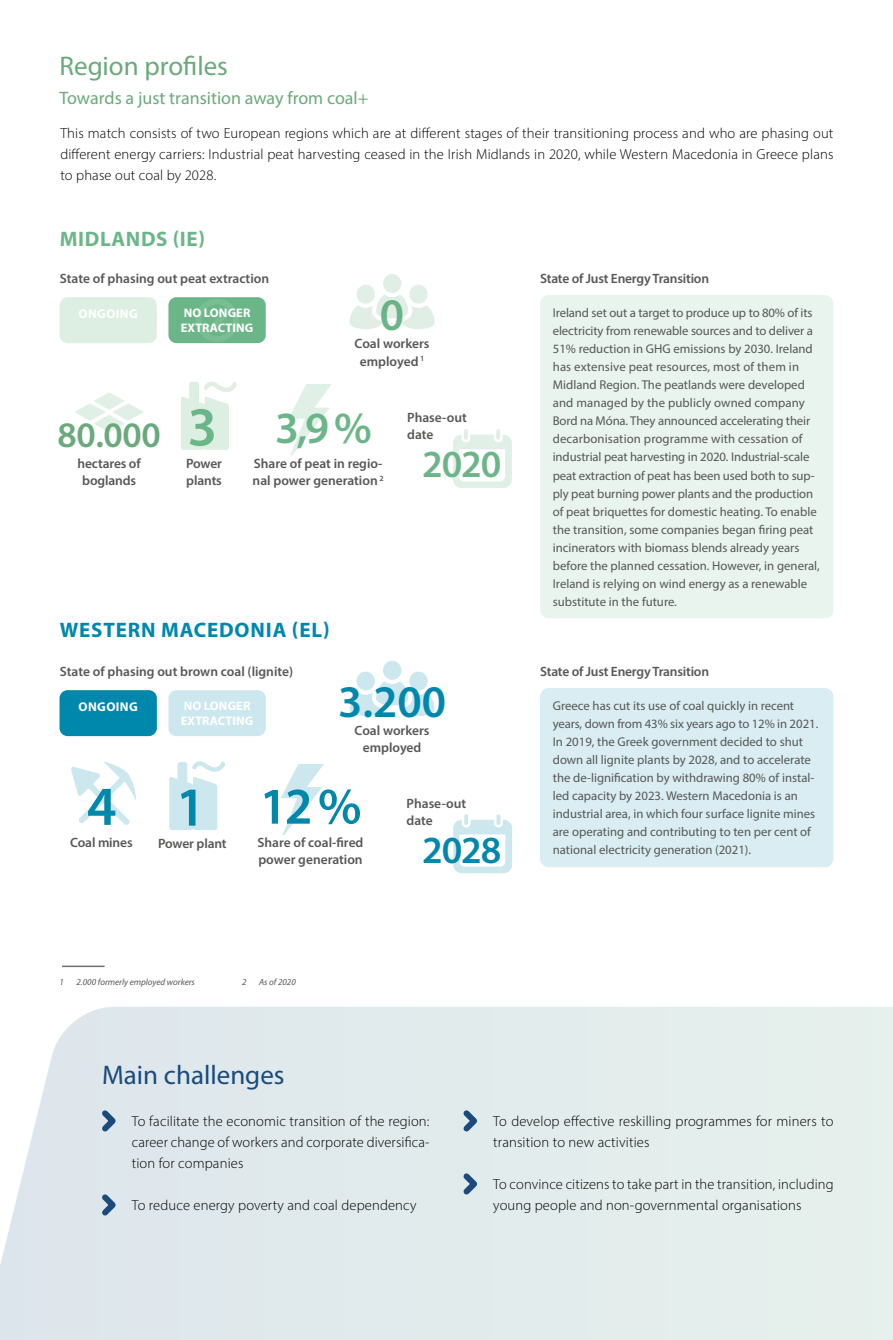
<style>
.page{position:relative;width:893px;height:1340px;background:#fff}
.page>*{position:absolute;margin:0;border:0;box-sizing:border-box;transform-origin:0 0}
.t1{font:600 55.35px "Myriad Pro";color:#0087ac}
.t2{font:600 55.35px "Myriad Pro";color:#6bb688}
.t3{font:600 51.75px "Myriad Pro";color:#0087ac}
.t4{font:600 45.45px "Myriad Pro";color:#0087ac}
.t5{font:600 45.45px "Myriad Pro";color:#6bb688}
.t6{font:600 44.7px "Myriad Pro";color:#6bb688}
.t7{font:600 38.4px "Myriad Pro";color:#6bb688}
.t8{font:600 38.4px "Myriad Pro";color:#0087ac}
.t9{font:600 36px "Myriad Pro";color:#6aa97b}
.t10{font:27px "Myriad Pro";color:#6aa97b}
.t11{font:27px "Myriad Pro";color:#1a4b7c}
.t12{font:700 21px "Myriad Pro";letter-spacing:.04em;color:#0087ac}
.t13{font:700 21px "Myriad Pro";letter-spacing:.03em;color:#6bb688}
.t14{font:18px "Myriad Pro";color:#6aa97b}
.t15{font:300 14.55px/21px "Myriad Pro";letter-spacing:.01em;color:#000;text-align:justify}
.t16{font:600 13.5px/17.2px "Myriad Pro";letter-spacing:-.005em;color:#575756}
.t17{font:12.75px/18px "Myriad Pro";color:#575756}
.t18{font:700 12.75px "Myriad Pro";letter-spacing:.03em;color:#fff}
.t19{font:700 12.45px/15px "Myriad Pro";letter-spacing:.01em;color:#fff}
.t20{font:italic 9px "Myriad Pro";color:#575756}
</style>
<div class="page">
<div style="left:0;top:1007px;width:893px;height:332px;background:#e2ebec"></div>
<div style="left:540px;top:295px;width:293px;height:323px;background:#e8f4ed;border-radius:9px"></div>
<div style="left:540px;top:688px;width:293px;height:179px;background:#d9edf2;border-radius:9px"></div>
<div style="left:409px;top:285px;width:19px;height:19px;background:#e1f0e7;border-radius:50%"></div>
<div style="left:383px;top:274px;width:18px;height:19px;background:#e1eee5;border-radius:50%"></div>
<div style="left:356px;top:285px;width:19px;height:19px;background:#e1f0e7;border-radius:50%"></div>
<svg style="left:350px;top:294px;width:85px;height:35px"></svg>
<svg style="left:97px;top:1104px;width:24px;height:32px"></svg>
<svg style="left:97px;top:1188px;width:24px;height:32px"></svg>
<svg style="left:458px;top:1104px;width:25px;height:32px"></svg>
<svg style="left:458px;top:1167px;width:25px;height:32px"></svg>
<svg style="left:409px;top:671px;width:19px;height:19px"></svg>
<div style="left:383px;top:661px;width:18px;height:19px;background:#cde7ee;border-radius:50%"></div>
<svg style="left:356px;top:671px;width:19px;height:19px"></svg>
<svg style="left:350px;top:681px;width:85px;height:35px"></svg>
<hr style="left:464px;top:429px;width:4px;height:11px;background:#e1eee5;border-radius:2px">
<hr style="left:496px;top:429px;width:4px;height:11px;background:#e1eee5;border-radius:2px">
<svg style="left:453px;top:434px;width:59px;height:54px"></svg>
<svg style="left:75px;top:392px;width:68px;height:40px"></svg>
<svg style="left:181px;top:381px;width:56px;height:69px"></svg>
<div style="left:60px;top:297px;width:97px;height:46px;background:#ddeee3;border-radius:8px"></div>
<div style="left:168px;top:297px;width:98px;height:46px;background:#6bb688;border-radius:8px"></div>
<div style="left:195px;top:299px;width:44px;height:43px;border:6px solid #fff;border-radius:50%"></div>
<svg style="left:197px;top:300px;width:42px;height:42px"></svg>
<svg style="left:288px;top:384px;width:44px;height:72px"></svg>
<div style="left:60px;top:690px;width:97px;height:46px;background:#0087ac;border-radius:8px"></div>
<div style="left:168px;top:690px;width:98px;height:46px;background:#cde7ee;border-radius:8px"></div>
<div style="left:195px;top:695px;width:44px;height:43px;border:6px solid #fff;border-radius:50%"></div>
<svg style="left:197px;top:696px;width:42px;height:42px"></svg>
<svg style="left:71px;top:761px;width:65px;height:64px"></svg>
<svg style="left:464px;top:814px;width:4px;height:11px"></svg>
<svg style="left:496px;top:814px;width:4px;height:11px"></svg>
<svg style="left:453px;top:819px;width:59px;height:54px"></svg>
<svg style="left:281px;top:764px;width:43px;height:71px"></svg>
<svg style="left:169px;top:761px;width:56px;height:69px"></svg>
<hr style="left:62px;top:965px;width:43px;height:2px;background:#706f6f">
<h3 class="t10" style="left:60px;top:49px;width:170px">Region profiles</h3>
<h3 class="t14" style="left:60px;top:87px;width:311px">Towards a just transition away from coal+</h3>
<p class="t15" style="left:60px;top:123px;width:775px">This match consists of two European regions which are at different stages of their transitioning process and who are phasing out different energy carriers: Industrial peat harvesting ceased in the Irish Midlands in 2020, while Western Macedonia in Greece plans to phase out coal by 2028.</p>
<h3 class="t13" style="left:60px;top:225px;width:147px">MIDLANDS (IE)</h3>
<p class="t16" style="left:60px;top:269px;width:211px">State of phasing out peat extraction</p>
<p class="t16" style="left:540px;top:269px;width:171px">State of Just Energy Transition</p>
<p class="t17" style="left:553px;top:304px;width:269px">Ireland set out a target to produce up to 80% of its electricity from renewable sources and to deliver a 51% reduction in GHG emissions by 2030. Ireland has extensive peat resources, most of them in Midland Region. The peatlands were developed and managed by the publicly owned company Bord na Móna. They announced accelerating their decarbonisation programme with cessation of industrial peat harvesting in 2020. Industrial-scale peat extraction of peat has been used both to sup&shy;ply peat burning power plants and the production of peat briquettes for domestic heating. To enable the transition, some companies began firing peat incinerators with biomass blends already years before the planned cessation. However, in general, Ireland is relying on wind energy as a renewable substitute in the future.</p>
<h3 class="t5" style="left:380px;top:285px;width:26px">0</h3>
<p class="t16" style="left:355px;top:335px;width:76px;text-align:center">Coal workers employed <sup>1</sup></p>
<p class="t18" style="left:79px;top:306px;width:61px">ONGOING</p>
<p class="t19" style="left:181px;top:304px;width:74px">NO LONGER<br>EXTRACTING</p>
<h1 class="t2" style="left:188px;top:391px;width:31px">3</h1>
<p class="t16" style="left:407px;top:408px;width:61px">Phase-out date</p>
<h3 class="t6" style="left:275px;top:399px;width:98px">3,9 %</h3>
<p class="t16" style="left:253px;top:454px;width:133px">Share of peat in regio&shy;nal power generation <sup>2</sup></p>
<h3 class="t9" style="left:58px;top:412px;width:105px">80.000</h3>
<h3 class="t7" style="left:422px;top:440px;width:81px">2020</h3>
<p class="t16" style="left:78px;top:454px;width:65px;text-align:center">hectares of boglands</p>
<p class="t16" style="left:186px;top:454px;width:37px">Power plants</p>
<h3 class="t12" style="left:60px;top:616px;width:271px">WESTERN MACEDONIA (EL)</h3>
<p class="t16" style="left:60px;top:662px;width:235px">State of phasing out brown coal (lignite)</p>
<p class="t18" style="left:79px;top:699px;width:61px">ONGOING</p>
<p class="t19" style="left:181px;top:697px;width:74px">NO LONGER<br>EXTRACTING</p>
<h3 class="t4" style="left:338px;top:672px;width:110px">3.200</h3>
<p class="t16" style="left:355px;top:721px;width:76px;text-align:center">Coal workers employed</p>
<h1 class="t1" style="left:87px;top:771px;width:31px">4</h1>
<p class="t16" style="left:407px;top:794px;width:61px">Phase-out date</p>
<h3 class="t8" style="left:422px;top:825px;width:81px">2028</h3>
<h2 class="t3" style="left:260px;top:773px;width:103px">12 %</h2>
<p class="t16" style="left:258px;top:833px;width:107px">Share of coal-fired power generation</p>
<h1 class="t1" style="left:176px;top:771px;width:31px">1</h1>
<p class="t16" style="left:70px;top:833px;width:64px">Coal mines</p>
<p class="t16" style="left:158px;top:834px;width:70px">Power plant</p>
<p class="t16" style="left:540px;top:662px;width:171px">State of Just Energy Transition</p>
<p class="t17" style="left:553px;top:697px;width:267px">Greece has cut its use of coal quickly in recent years, down from 43% six years ago to 12% in 2021.<br>In 2019, the Greek government decided to shut down all lignite plants by 2028, and to accelerate the de-lignification by withdrawing 80% of instal&shy;led capacity by 2023. Western Macedonia is an industrial area, in which four surface lignite mines are operating and contributing to ten per cent of national electricity generation (2021).</p>
<p class="t20" style="left:60px;top:976px;width:6px">1</p>
<p class="t20" style="left:77px;top:976px;width:120px">2.000 formerly employed workers</p>
<p class="t20" style="left:242px;top:976px;width:6px">2</p>
<p class="t20" style="left:259px;top:976px;width:38px">As of 2020</p>
<h3 class="t11" style="left:102px;top:1057px;width:184px">Main challenges</h3>
<p class="t15" style="left:132px;top:1110px;width:299px">To facilitate the economic transition of the region: career change of workers and corporate diversifica&shy;tion for companies</p>
<p class="t15" style="left:132px;top:1194px;width:286px">To reduce energy poverty and coal dependency</p>
<p class="t15" style="left:493px;top:1110px;width:342px">To develop effective reskilling programmes for miners to transition to new activities</p>
<p class="t15" style="left:493px;top:1173px;width:342px">To convince citizens to take part in the transition, including young people and non-governmental organisations</p>
</div>
